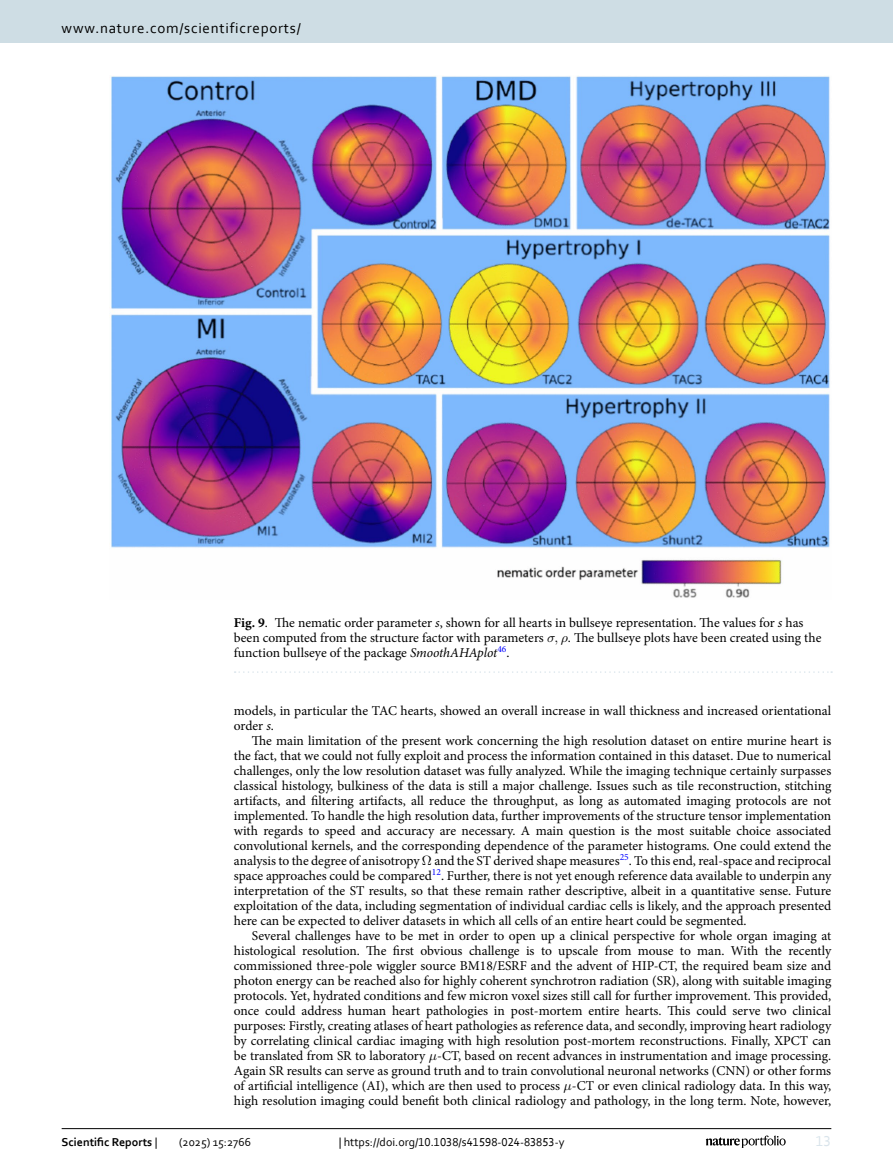
<style>
.page{position:relative;width:893px;height:1174px;background:#fff}
.page>*{position:absolute;margin:0;border:0;box-sizing:border-box;transform-origin:0 0}
.t1{font:15px "Corbel";letter-spacing:.05em;color:#000}
.t2{font:15px "Corbel";color:#d9e4eb}
.Body_Text_Indent{font:13.5px/15px "Minion Pro";color:#000;text-align:justify}
.Figure_Caption{font:13.5px/15px "Minion Pro";letter-spacing:-.005em;color:#000}
.t3{font:12px "Corbel";color:#000}
.t4{font:700 12px "Corbel";color:#000}
.s1{font-weight:700}
.s2{font-style:italic}
.s3{font-family:"LM Math Italic 9"}
.s4{font-family:"LM Roman 9"}
.s5{font-weight:400}
</style>
<div class="page">
<img style="left:111px;top:76px;width:719px;height:522px">
<svg style="left:235px;top:671px;width:597px;height:2px"></svg>
<hr style="left:62px;top:1128px;width:769px;height:1px;background:#000">
<svg style="left:706px;top:1135px;width:80px;height:12px"></svg>
<div style="left:0;top:0;width:893px;height:43px;background:#cedde4"></div>
<p class="t1" style="left:62px;top:18px;width:241px">www.nature.com/scientificreports/</p>
<p class="Figure_Caption" style="left:234px;top:615px;width:589px"><span class="s1">Fig. 9</span>. The nematic order parameter <span class="s2">s</span>, shown for all hearts in bullseye representation. The values for <span class="s2">s</span> has been computed from the structure factor with parameters <span class="s3">σ, ρ</span>. The bullseye plots have been created using the function bullseye of the package <span class="s2">SmoothAHAplot</span><sup>46</sup>.</p>
<p class="Body_Text_Indent" style="left:234px;top:703px;width:599px">models, in particular the TAC hearts, showed an overall increase in wall thickness and increased orientational order <span class="s2">s</span>.</p>
<p class="Body_Text_Indent" style="left:234px;top:733px;width:599px;text-indent:18px">The main limitation of the present work concerning the high resolution dataset on entire murine heart is the fact, that we could not fully exploit and process the information contained in this dataset. Due to numerical challenges, only the low resolution dataset was fully analyzed. While the imaging technique certainly surpasses classical histology, bulkiness of the data is still a major challenge. Issues such as tile reconstruction, stitching artifacts, and filtering artifacts, all reduce the throughput, as long as automated imaging protocols are not implemented. To handle the high resolution data, further improvements of the structure tensor implementation with regards to speed and accuracy are necessary. A main question is the most suitable choice associated convolutional kernels, and the corresponding dependence of the parameter histograms. One could extend the analysis to the degree of anisotropy <span class="s4">Ω</span> and the ST derived shape measures<sup>25</sup>. To this end, real-space and reciprocal space approaches could be compared<sup>12</sup>. Further, there is not yet enough reference data available to underpin any interpretation of the ST results, so that these remain rather descriptive, albeit in a quantitative sense. Future exploitation of the data, including segmentation of individual cardiac cells is likely, and the approach presented here can be expected to deliver datasets in which all cells of an entire heart could be segmented.</p>
<p class="Body_Text_Indent" style="left:234px;top:928px;width:599px;text-indent:18px">Several challenges have to be met in order to open up a clinical perspective for whole organ imaging at histological resolution. The first obvious challenge is to upscale from mouse to man. With the recently commissioned three-pole wiggler source BM18/ESRF and the advent of HIP-CT, the required beam size and photon energy can be reached also for highly coherent synchrotron radiation (SR), along with suitable imaging protocols. Yet, hydrated conditions and few micron voxel sizes still call for further improvement. This provided, once could address human heart pathologies in post-mortem entire hearts. This could serve two clinical purposes: Firstly, creating atlases of heart pathologies as reference data, and secondly, improving heart radiology by correlating clinical cardiac imaging with high resolution post-mortem reconstructions. Finally, XPCT can be translated from SR to laboratory <span class="s3">µ</span>-CT, based on recent advances in instrumentation and image processing.<br>Again SR results can serve as ground truth and to train convolutional neuronal networks (CNN) or other forms of artificial intelligence (AI), which are then used to process <span class="s3">µ</span>-CT or even clinical radiology data. In this way, high resolution imaging could benefit both clinical radiology and pathology, in the long term. Note, however,</p>
<p class="t4" style="left:62px;top:1134px;width:97px">Scientific Reports <span class="s5">|</span></p>
<p class="t3" style="left:179px;top:1134px;width:73px">(2025) 15:2766</p>
<p class="t3" style="left:339px;top:1134px;width:227px">| https://doi.org/10.1038/s41598-024-83853-y</p>
<p class="t2" style="left:816px;top:1132px;width:17px">13</p>
</div>
